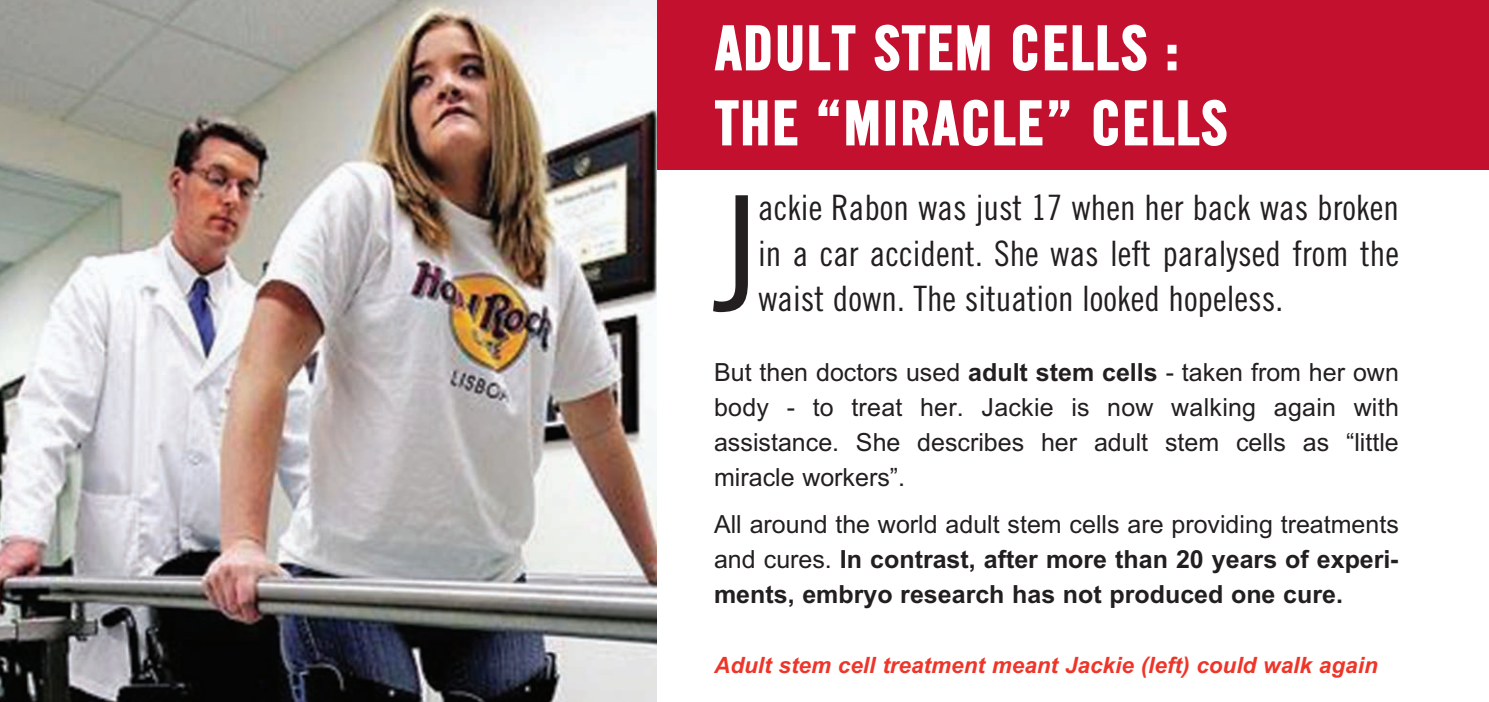
<style>
.page{position:relative;width:1489px;height:702px;background:#fff}
.page>*{position:absolute;margin:0;border:0;box-sizing:border-box;transform-origin:0 0}
.t1{font:159.5px "Trade Gothic LT Std Cn 18";color:#231f20}
.t2{font:60px/75px "Trade Gothic LT Std Bd Cn 20";letter-spacing:.03em;color:#fff}
.t3{font:35px/45px "Trade Gothic LT Std Cn 18";color:#231f20;text-align:justify}
.t4{font:25px/35px "Arial";color:#231f20;text-align:justify}
.t5{font:700 25px/35px "Arial";color:#231f20;text-align:justify}
.t6{font:italic 700 22.5px "Arial";color:#ee3529}
.s1{font-weight:700}
.s2{font-weight:400}
</style>
<div class="page">
<div style="left:595px;top:0;width:893px;height:170px;background:#c3102f"></div>
<img style="left:0;top:0;width:656px;height:702px">
<h2 class="t2" style="left:715px;top:15px;width:514px">ADULT STEM CELLS :<br>THE “MIRACLE” CELLS</h2>
<h1 class="t1" style="left:714px;top:195px;width:46px">J</h1>
<h3 class="t3" style="left:758px;top:188px;width:642px">ackie Rabon was just 17 when her back was broken in a car accident. She was left paralysed from the waist down. The situation looked hopeless.</h3>
<p class="t4" style="left:714px;top:354px;width:686px">But then doctors used <span class="s1">adult stem cells</span> - taken from her own body - to treat her. Jackie is now walking again with assistance. She describes her adult stem cells as “little miracle workers”.</p>
<p class="t5" style="left:714px;top:507px;width:686px"><span class="s2">All around the world adult stem cells are providing treatments and cures.</span> In contrast, after more than 20 years of experi&shy;ments, embryo research has not produced one cure.</p>
<p class="t6" style="left:714px;top:651px;width:665px">Adult stem cell treatment meant Jackie (left) could walk again</p>
</div>
